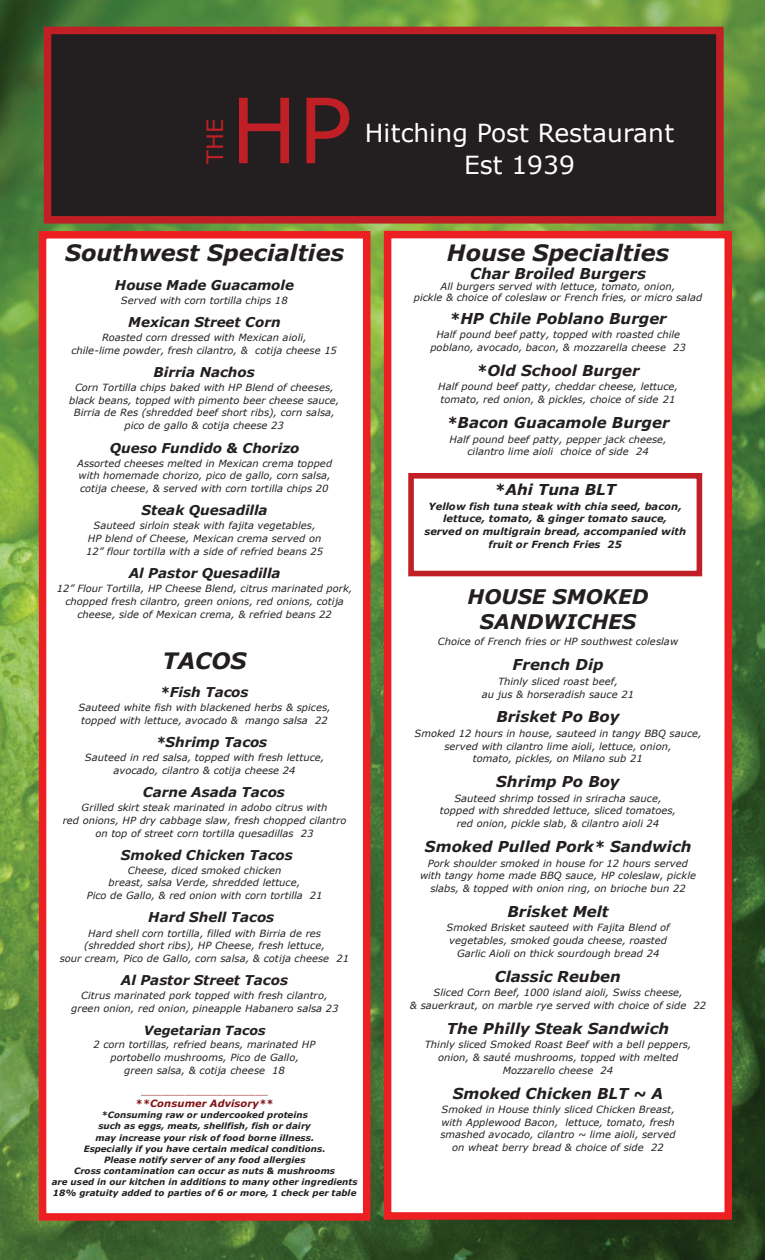
<style>
.page{position:relative;width:765px;height:1260px;background:#fff}
.page>*{position:absolute;margin:0;border:0;box-sizing:border-box;transform-origin:0 0}
.t1{font:90px "Verdana";color:#c02025}
.t2{font:24.88px "Verdana";color:#fff}
.t3{font:italic 700 22.5px "Verdana";color:#231f20}
.t4{font:22.5px "Verdana";color:#c02025}
.t5{font:italic 700 20.12px/25.5px "Verdana";color:#231f20;text-align:center}
.t6{font:italic 700 15px "Verdana";color:#231f20}
.t7{font:italic 700 13.5px "Verdana";color:#231f20}
.t8{font:italic 700 12.62px "Verdana";color:#231f20}
.t9{font:italic 9.88px/12.8px "Verdana";color:#231f20;text-align:center}
.t10{font:italic 700 9.88px/12.8px "Verdana";letter-spacing:.005em;color:#231f20;text-align:center}
.t11{font:9.88px/12.9px "Verdana";color:#7f1315;text-align:center}
.t12{font:italic 700 8.75px/11.1px "Verdana";color:#231f20;text-align:center}
.s1{font-weight:700}
.s2{font-weight:700;font-style:italic}
</style>
<div class="page">
<img style="left:0;top:0;width:765px;height:1260px">
<div style="left:388px;top:235px;width:340px;height:981px;background:#fff"></div>
<div style="left:384px;top:231px;width:348px;height:989px;border:8px solid #ee1f23"></div>
<div style="left:408px;top:473px;width:294px;height:103px;border:6px solid #c02025"></div>
<div style="left:48px;top:30px;width:672px;height:190px;background:#231f20"></div>
<div style="left:44px;top:27px;width:680px;height:197px;border:8px solid #c02025"></div>
<div style="left:43px;top:235px;width:324px;height:982px;background:#fff"></div>
<div style="left:39px;top:231px;width:331px;height:990px;border:8px solid #ee1f23"></div>
<h3 class="t4" style="left:200px;top:164px;width:46px;rotate:-90deg">THE</h3>
<h1 class="t1" style="left:230px;top:69px;width:123px">HP</h1>
<h2 class="t2" style="left:365px;top:116px;width:311px">Hitching Post Restaurant</h2>
<h2 class="t2" style="left:464px;top:148px;width:112px">Est 1939</h2>
<h3 class="t3" style="left:65px;top:237px;width:280px">Southwest Specialties</h3>
<h3 class="t7" style="left:115px;top:275px;width:181px">House Made Guacamole</h3>
<p class="t9" style="left:121px;top:294px;width:168px">Served with corn tortilla chips 18</p>
<h3 class="t7" style="left:128px;top:313px;width:154px">Mexican Street Corn</h3>
<p class="t9" style="left:71px;top:331px;width:267px">Roasted corn dressed with Mexican aioli,<br>chile-lime powder, fresh cilantro, &amp; cotija cheese 15</p>
<h3 class="t7" style="left:154px;top:362px;width:103px">Birria Nachos</h3>
<p class="t9" style="left:69px;top:381px;width:272px">Corn Tortilla chips baked with HP Blend of cheeses, black beans, topped with pimento beer cheese sauce, Birria de Res (shredded beef short ribs), corn salsa, pico de gallo &amp; cotija cheese 23</p>
<h3 class="t7" style="left:110px;top:438px;width:191px">Queso Fundido &amp; Chorizo</h3>
<p class="t9" style="left:77px;top:457px;width:257px;text-align:left">Assorted cheeses melted in Mexican crema topped with homemade chorizo, pico de gallo, corn salsa, cotija cheese, &amp; served with corn tortilla chips 20</p>
<h3 class="t7" style="left:142px;top:501px;width:127px">Steak Quesadilla</h3>
<p class="t9" style="left:86px;top:519px;width:239px">Sauteed sirloin steak with fajita vegetables,<br>HP blend of Cheese, Mexican crema served on<br>12” flour tortilla with a side of refried beans 25</p>
<h3 class="t7" style="left:129px;top:563px;width:153px">Al Pastor Quesadilla</h3>
<p class="t9" style="left:57px;top:582px;width:297px">12” Flour Tortilla, HP Cheese Blend, citrus marinated pork, chopped fresh cilantro, green onions, red onions, cotija cheese, side of Mexican crema, &amp; refried beans 22</p>
<h3 class="t3" style="left:162px;top:644px;width:86px">TACOS</h3>
<h3 class="t7" style="left:160px;top:683px;width:90px">*Fish Tacos</h3>
<p class="t9" style="left:79px;top:701px;width:254px;text-align:left">Sauteed white fish with blackened herbs &amp; spices, topped with lettuce, avocado &amp; mango salsa 22</p>
<h3 class="t7" style="left:156px;top:733px;width:113px">*Shrimp Tacos</h3>
<p class="t9" style="left:85px;top:751px;width:241px">Sauteed in red salsa, topped with fresh lettuce, avocado, cilantro &amp; cotija cheese 24</p>
<h3 class="t7" style="left:143px;top:783px;width:143px">Carne Asada Tacos</h3>
<p class="t9" style="left:63px;top:801px;width:285px">Grilled skirt steak marinated in adobo citrus with<br>red onions, HP dry cabbage slaw, fresh chopped cilantro on top of street corn tortilla quesadillas 23</p>
<h3 class="t7" style="left:121px;top:845px;width:173px">Smoked Chicken Tacos</h3>
<p class="t9" style="left:87px;top:864px;width:237px">Cheese, diced smoked chicken<br>breast, salsa Verde, shredded lettuce,<br>Pico de Gallo, &amp; red onion with corn tortilla 21</p>
<h3 class="t7" style="left:148px;top:908px;width:127px">Hard Shell Tacos</h3>
<p class="t9" style="left:60px;top:926px;width:291px">Hard shell corn tortilla, filled with Birria de res<br>(shredded short ribs), HP Cheese, fresh lettuce,<br>sour cream, Pico de Gallo, corn salsa, &amp; cotija cheese 21</p>
<h3 class="t7" style="left:121px;top:971px;width:169px">Al Pastor Street Tacos</h3>
<p class="t9" style="left:71px;top:989px;width:269px">Citrus marinated pork topped with fresh cilantro, green onion, red onion, pineapple Habanero salsa 23</p>
<p class="t8" style="left:144px;top:1021px;width:123px">Vegetarian Tacos</p>
<p class="t9" style="left:94px;top:1038px;width:223px">2 corn tortillas, refried beans, marinated HP portobello mushrooms, Pico de Gallo,<br>green salsa, &amp; cotija cheese 18</p>
<p class="t11" style="left:136px;top:1084px;width:139px">____________________ <span class="s1">*</span><span class="s2">*Consumer Advisory**</span></p>
<p class="t12" style="left:52px;top:1109px;width:307px">*Consuming raw or undercooked proteins<br>such as eggs, meats, shellfish, fish or dairy<br>may increase your risk of food borne illness.<br>Especially if you have certain medical conditions.<br>Please notify server of any food allergies<br>Cross contamination can occur as nuts &amp; mushrooms<br>are used in our kitchen in additions to many other ingredients 18% gratuity added to parties of 6 or more, 1 check per table</p>
<h3 class="t3" style="left:447px;top:237px;width:224px">House Specialties</h3>
<h3 class="t6" style="left:470px;top:263px;width:177px">Char Broiled Burgers</h3>
<p class="t9" style="left:414px;top:282px;width:290px;line-height:10.5px">All burgers served with lettuce, tomato, onion,<br>pickle &amp; choice of coleslaw or French fries, or micro salad</p>
<h3 class="t6" style="left:450px;top:308px;width:219px">*HP Chile Poblano Burger</h3>
<p class="t9" style="left:430px;top:328px;width:257px">Half pound beef patty, topped with roasted chile poblano, avocado, bacon, &amp; mozzarella cheese 23</p>
<h3 class="t6" style="left:477px;top:360px;width:165px">*Old School Burger</h3>
<p class="t9" style="left:438px;top:380px;width:242px;text-align:left">Half pound beef patty, cheddar cheese, lettuce, tomato, red onion, &amp; pickles, choice of side 21</p>
<h3 class="t6" style="left:447px;top:412px;width:224px">*Bacon Guacamole Burger</h3>
<p class="t9" style="left:450px;top:433px;width:219px">Half pound beef patty, pepper jack cheese, cilantro lime aioli choice of side 24</p>
<h3 class="t6" style="left:495px;top:479px;width:123px">*Ahi Tuna BLT</h3>
<p class="t10" style="left:424px;top:500px;width:263px">Yellow fish tuna steak with chia seed, bacon, lettuce, tomato, &amp; ginger tomato sauce, served on multigrain bread, accompanied with fruit or French Fries 25</p>
<h3 class="t5" style="left:468px;top:583px;width:183px">HOUSE SMOKED<br>SANDWICHES</h3>
<p class="t9" style="left:438px;top:635px;width:242px">Choice of French fries or HP southwest coleslaw</p>
<h3 class="t6" style="left:513px;top:654px;width:93px">French Dip</h3>
<p class="t9" style="left:482px;top:675px;width:153px">Thinly sliced roast beef,<br>au jus &amp; horseradish sauce 21</p>
<h3 class="t6" style="left:496px;top:706px;width:125px">Brisket Po Boy</h3>
<p class="t9" style="left:414px;top:727px;width:289px">Smoked 12 hours in house, sauteed in tangy BBQ sauce, served with cilantro lime aioli, lettuce, onion,<br>tomato, pickles, on Milano sub 21</p>
<h3 class="t6" style="left:496px;top:771px;width:125px">Shrimp Po Boy</h3>
<p class="t9" style="left:440px;top:792px;width:238px">Sauteed shrimp tossed in sriracha sauce, topped with shredded lettuce, sliced tomatoes, red onion, pickle slab, &amp; cilantro aioli 24</p>
<h3 class="t6" style="left:425px;top:836px;width:268px">Smoked Pulled Pork* Sandwich</h3>
<p class="t9" style="left:420px;top:857px;width:277px">Pork shoulder smoked in house for 12 hours served with tangy home made BBQ sauce, HP coleslaw, pickle slabs, &amp; topped with onion ring, on brioche bun 22</p>
<h3 class="t6" style="left:507px;top:901px;width:103px">Brisket Melt</h3>
<p class="t9" style="left:447px;top:921px;width:225px">Smoked Brisket sauteed with Fajita Blend of vegetables, smoked gouda cheese, roasted<br>Garlic Aioli on thick sourdough bread 24</p>
<h3 class="t6" style="left:495px;top:965px;width:127px">Classic Reuben</h3>
<p class="t9" style="left:410px;top:986px;width:298px">Sliced Corn Beef, 1000 island aioli, Swiss cheese,<br>&amp; sauerkraut, on marble rye served with choice of side 22</p>
<h3 class="t6" style="left:447px;top:1018px;width:224px">The Philly Steak Sandwich</h3>
<p class="t9" style="left:425px;top:1038px;width:268px">Thinly sliced Smoked Roast Beef with a bell peppers, onion, &amp; sauté mushrooms, topped with melted<br>Mozzarello cheese 24</p>
<h3 class="t6" style="left:453px;top:1082px;width:212px">Smoked Chicken BLT ~ A</h3>
<p class="t9" style="left:441px;top:1103px;width:237px">Smoked in House thinly sliced Chicken Breast, with Applewood Bacon, lettuce, tomato, fresh smashed avocado, cilantro ~ lime aioli, served on wheat berry bread &amp; choice of side 22</p>
</div>
